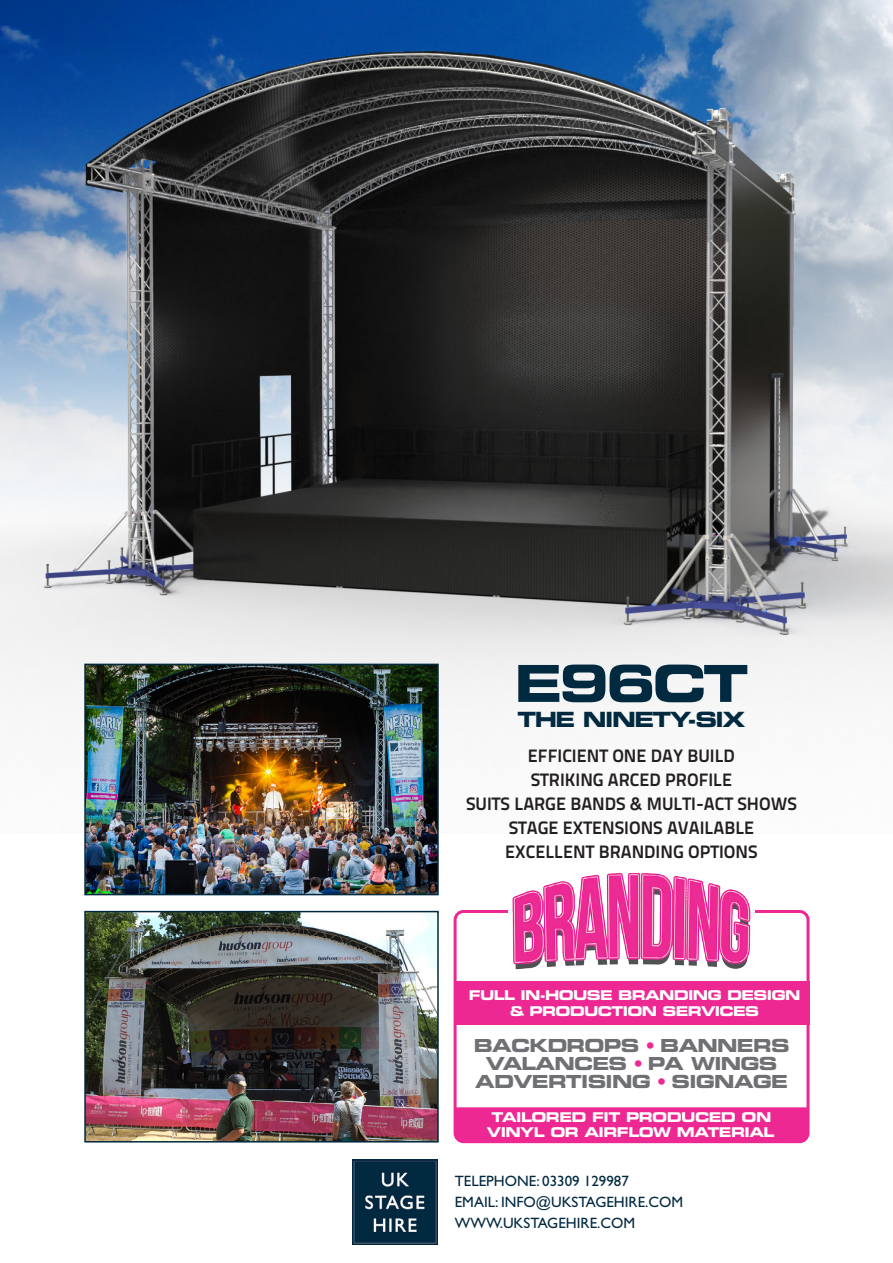
<style>
.page{position:relative;width:893px;height:1263px;background:#fff}
.page>*{position:absolute;margin:0;border:0;box-sizing:border-box;transform-origin:0 0}
.t1{font:51px "Eurostile LT Std Bold Ex 2";letter-spacing:-.07em;color:#012940}
.t2{font:21px "Eurostile LT Std Bold Ex 2";letter-spacing:-.07em;color:#012940}
.t3{font:18px "Titillium Text 25 L 800 wt";color:#231f20}
.t4{font:18px "Eurostile LT Std Bold Ex 2";letter-spacing:-.04em;color:#6f7073}
.t5{font:15px "Gill Sans CE";color:#012940}
.t6{font:13.5px/16.2px "Eurostile LT Std Bold Ex 2";letter-spacing:-.05em;color:#fff;text-align:center}
.s1{color:#ed2893}
</style>
<div class="page">
<img style="left:87px;top:833px;width:349px;height:59px">
<img style="left:87px;top:914px;width:349px;height:225px">
<div style="left:84px;top:911px;width:355px;height:231px;border:2px solid #012940"></div>
<div style="left:454px;top:910px;width:355px;height:233px;border:3px solid #ed2893;border-radius:9px"></div>
<div style="left:508px;top:869px;width:247px;height:103px;background:#fff"></div>
<img style="left:512px;top:873px;width:239px;height:97px">
<div style="left:455px;top:981px;width:354px;height:43px;background:#ed2893"></div>
<div style="left:455px;top:1107px;width:353px;height:34px;background:#ed2893"></div>
<img style="left:353px;top:1159px;width:85px;height:85px">
<img style="left:0;top:0;width:893px;height:833px">
<p class="t1" style="left:514px;top:648px;width:235px">E96CT</p>
<p class="t2" style="left:518px;top:705px;width:229px">THE NINETY-SIX</p>
<p class="t3" style="left:528px;top:742px;width:209px">EFFICIENT ONE DAY BUILD</p>
<p class="t3" style="left:531px;top:766px;width:203px">STRIKING ARCED PROFILE</p>
<p class="t3" style="left:466px;top:790px;width:332px">SUITS LARGE BANDS &amp; MULTI-ACT SHOWS</p>
<p class="t3" style="left:509px;top:814px;width:247px">STAGE EXTENSIONS AVAILABLE</p>
<p class="t3" style="left:505px;top:838px;width:254px">EXCELLENT BRANDING OPTIONS</p>
<p class="t6" style="left:469px;top:986px;width:333px">FULL IN-HOUSE BRANDING DESIGN &amp; PRODUCTION SERVICES</p>
<p class="t4" style="left:474px;top:1033px;width:317px">BACKDROPS <span class="s1">•</span> BANNERS</p>
<p class="t4" style="left:486px;top:1051px;width:293px">VALANCES <span class="s1">•</span> PA WINGS</p>
<p class="t4" style="left:475px;top:1069px;width:314px">ADVERTISING <span class="s1">•</span> SIGNAGE</p>
<p class="t6" style="left:492px;top:1108px;width:281px">TAILORED FIT PRODUCED ON</p>
<p class="t6" style="left:487px;top:1123px;width:289px">VINYL OR AIRFLOW MATERIAL</p>
<p class="t5" style="left:455px;top:1172px;width:176px">TELEPHONE: 03309 129987</p>
<p class="t5" style="left:455px;top:1193px;width:230px">EMAIL: INFO@UKSTAGEHIRE.COM</p>
<p class="t5" style="left:455px;top:1214px;width:182px">WWW.UKSTAGEHIRE.COM</p>
</div>
